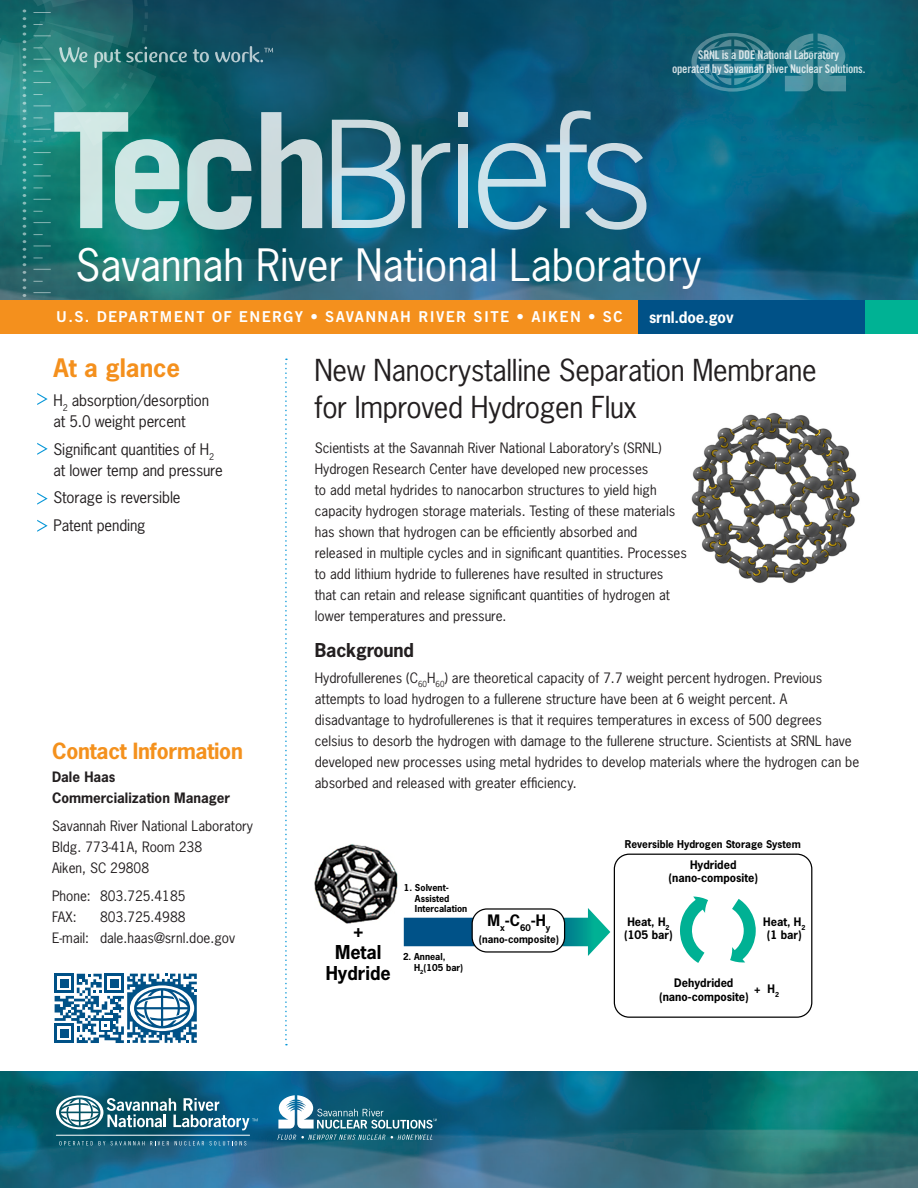
<style>
.page{position:relative;width:918px;height:1188px;background:#fff}
.page>*{position:absolute;margin:0;border:0;box-sizing:border-box;transform-origin:0 0}
.t1{font:42px "News Gothic Std";color:#fff}
.headline_1{font:28.5px/37.5px "News Gothic Std";letter-spacing:-.01em;color:#231f20}
.t2{font:700 24px "News Gothic Std";color:#f4901d}
.Sidebar_headlines{font:700 21px "News Gothic Std";letter-spacing:-.01em;color:#f4911d}
.t3{font:700 18px/21.6px "News Gothic Std";color:#000;text-align:center}
.Headline_2{font:700 18px "News Gothic Std";letter-spacing:-.01em;color:#231f20}
.At_a_glance{font:15px/21px "News Gothic Std";letter-spacing:-.01em;color:#231f20}
.t4{font:15px "Trade Gothic LT Std Bd 2";letter-spacing:.09em;color:#fff}
.t5{font:700 15px "News Gothic Std";letter-spacing:-.01em;color:#fff}
.t6{font:700 14.85px "News Gothic Std";color:#000}
.Body_text_1_-_last{font:13.5px/21px "News Gothic Std";color:#231f20}
.Body_text_1{font:13.5px "News Gothic Std";color:#231f20}
.Body_text_1-2{font:700 13.5px/21px "News Gothic Std";color:#231f20}
.t7{font:12px/14.4px "Trade Gothic LT Std Bd Cn 20";letter-spacing:-.02em;color:#fff;text-align:center}
.t8{font:700 11.1px/13.4px "News Gothic Std";color:#000;text-align:center}
.t9{font:700 10.05px "News Gothic Std";color:#000}
.t10{font:700 9.9px "News Gothic Std";color:#000}
.t11{font:700 9px/10.8px "News Gothic Std";color:#000}
</style>
<div class="page">
<img style="left:1px;top:1px;width:917px;height:299px">
<div style="left:1px;top:300px;width:864px;height:33px;background:#f4901d"></div>
<div style="left:638px;top:300px;width:280px;height:33px;background:#005187"></div>
<div style="left:865px;top:300px;width:53px;height:33px;background:#00b294"></div>
<svg style="left:691px;top:33px;width:83px;height:59px;background:#2b7689"></svg>
<svg style="left:785px;top:33px;width:61px;height:58px;background:#3b8593"></svg>
<img style="left:1px;top:1071px;width:917px;height:117px">
<svg style="left:59px;top:1141px;width:46px;height:4px"></svg>
<svg style="left:111px;top:1141px;width:33px;height:4px"></svg>
<svg style="left:150px;top:1141px;width:19px;height:4px"></svg>
<svg style="left:175px;top:1141px;width:29px;height:4px"></svg>
<svg style="left:210px;top:1141px;width:36px;height:4px"></svg>
<hr style="left:56px;top:1135px;width:194px;height:1px;background:#fff">
<svg style="left:56px;top:1096px;width:202px;height:34px"></svg>
<svg style="left:277px;top:1135px;width:155px;height:5px"></svg>
<svg style="left:278px;top:1095px;width:159px;height:34px"></svg>
<div style="left:458px;top:112px;width:9px;height:14px;background:#cddae0"></div>
<svg style="left:332px;top:120px;width:73px;height:108px;background:#5a96ab"></svg>
<svg style="left:0;top:0;width:322px;height:297px;background:#337d80"></svg>
<svg style="left:412px;top:143px;width:38px;height:85px;background:#4b8296"></svg>
<div style="left:458px;top:145px;width:9px;height:83px;background:#cce2ea"></div>
<svg style="left:478px;top:111px;width:168px;height:119px;background:#3c81a1"></svg>
<svg style="left:285px;top:359px;width:2px;height:686px"></svg>
<svg style="left:37px;top:393px;width:11px;height:12px"></svg>
<svg style="left:37px;top:520px;width:11px;height:12px"></svg>
<svg style="left:37px;top:443px;width:11px;height:12px"></svg>
<svg style="left:37px;top:493px;width:11px;height:12px"></svg>
<svg style="left:55px;top:974px;width:142px;height:69px"></svg>
<img style="left:691px;top:412px;width:169px;height:172px">
<div style="left:614px;top:854px;width:198px;height:164px;border:1px solid #000;border-radius:15px"></div>
<img style="left:314px;top:844px;width:83px;height:80px">
<svg style="left:404px;top:908px;width:206px;height:48px"></svg>
<div style="left:472px;top:909px;width:93px;height:43px;background:#fff;border-radius:15px"></div>
<div style="left:472px;top:908px;width:93px;height:45px;border:1px solid #000;border-radius:15px"></div>
<svg style="left:680px;top:897px;width:28px;height:66px"></svg>
<svg style="left:730px;top:899px;width:26px;height:64px"></svg>
<p class="t7" style="left:672px;top:47px;width:195px">SRNL is a DOE National Laboratory<br>operated by Savannah River Nuclear Solutions.</p>
<h1 class="t1" style="left:76px;top:238px;width:627px">Savannah River National Laboratory</h1>
<p class="t5" style="left:649px;top:307px;width:86px">srnl.doe.gov</p>
<p class="t4" style="left:56px;top:307px;width:568px">U.S. DEPARTMENT OF ENERGY • SAVANNAH RIVER SITE • AIKEN • SC</p>
<p class="t2" style="left:54px;top:352px;width:128px">At a glance</p>
<p class="headline_1" style="left:314px;top:351px;width:504px">New Nanocrystalline Separation Membrane for Improved Hydrogen Flux</p>
<p class="Body_text_1_-_last" style="left:315px;top:438px;width:374px">Scientists at the Savannah River National Laboratory’s (SRNL)<br>Hydrogen Research Center have developed new processes<br>to add metal hydrides to nanocarbon structures to yield high capacity hydrogen storage materials. Testing of these materials has shown that hydrogen can be efficiently absorbed and released in multiple cycles and in significant quantities. Processes to add lithium hydride to fullerenes have resulted in structures that can retain and release significant quantities of hydrogen at lower temperatures and pressure.</p>
<p class="Headline_2" style="left:315px;top:639px;width:101px">Background</p>
<p class="Body_text_1_-_last" style="left:315px;top:667px;width:546px">Hydrofullerenes (C<sub>60</sub>H<sub>60</sub>) are theoretical capacity of 7.7 weight percent hydrogen. Previous attempts to load hydrogen to a fullerene structure have been at 6 weight percent. A disadvantage to hydrofullerenes is that it requires temperatures in excess of 500 degrees celsius to desorb the hydrogen with damage to the fullerene structure. Scientists at SRNL have developed new processes using metal hydrides to develop materials where the hydrogen can be absorbed and released with greater efficiency.</p>
<p class="At_a_glance" style="left:54px;top:390px;width:157px">H<sub>2</sub> absorption/desorption at 5.0 weight percent</p>
<p class="At_a_glance" style="left:54px;top:438px;width:171px">Significant quantities of H<sub>2 </sub>at lower temp and pressure</p>
<p class="At_a_glance" style="left:54px;top:487px;width:129px">Storage is reversible</p>
<p class="At_a_glance" style="left:54px;top:515px;width:94px">Patent pending</p>
<p class="Sidebar_headlines" style="left:52px;top:737px;width:192px">Contact Information</p>
<p class="Body_text_1-2" style="left:52px;top:766px;width:180px">Dale Haas<br>Commercialization Manager</p>
<p class="Body_text_1" style="left:52px;top:817px;width:203px">Savannah River National Laboratory</p>
<p class="Body_text_1" style="left:52px;top:838px;width:152px">Bldg. 773-41A, Room 238</p>
<p class="Body_text_1" style="left:52px;top:859px;width:99px">Aiken, SC 29808</p>
<p class="Body_text_1" style="left:52px;top:887px;width:135px">Phone: 803.725.4185</p>
<p class="Body_text_1" style="left:52px;top:908px;width:26px">FAX:</p>
<p class="Body_text_1" style="left:100px;top:908px;width:87px">803.725.4988</p>
<p class="Body_text_1" style="left:52px;top:929px;width:185px">E-mail: dale.haas@srnl.doe.gov</p>
<p class="t9" style="left:625px;top:838px;width:177px">Reversible Hydrogen Storage System</p>
<p class="t8" style="left:669px;top:858px;width:91px">Hydrided (nano-composite)</p>
<p class="t11" style="left:415px;top:882px;width:54px;text-indent:-11px">1. Solvent-<br>Assisted<br>Intercalation</p>
<p class="t6" style="left:487px;top:911px;width:65px">M<sub>x</sub>-C<sub>60</sub>-H<sub>y</sub></p>
<p class="t10" style="left:479px;top:933px;width:82px">(nano-composite)</p>
<p class="t8" style="left:624px;top:915px;width:50px;text-align:left">Heat, H<sub>2 </sub>(105 bar)</p>
<p class="t8" style="left:763px;top:915px;width:44px">Heat, H<sub>2 </sub>(1 bar)</p>
<p class="t3" style="left:326px;top:919px;width:67px">+<br>Metal<br>Hydride</p>
<p class="t11" style="left:414px;top:951px;width:51px;text-indent:-11px">2. Anneal,<br>H<sub>2</sub>(105 bar)</p>
<p class="t8" style="left:659px;top:976px;width:91px">Dehydrided (nano-composite)</p>
<p class="t8" style="left:754px;top:982px;width:26px">+ H<sub>2</sub></p>
</div>
